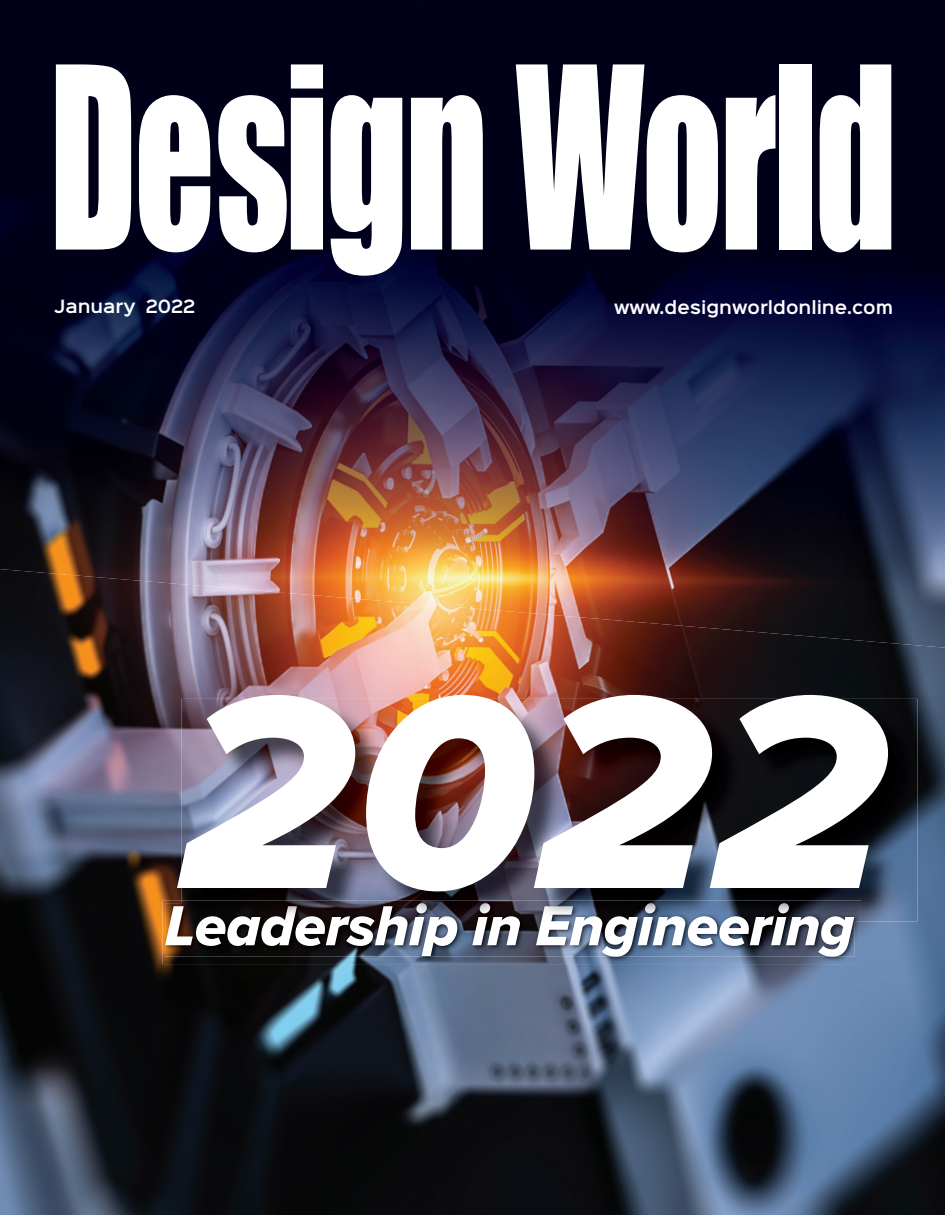
<style>
.page{position:relative;width:945px;height:1215px;background:#fff}
.page>*{position:absolute;margin:0;border:0;box-sizing:border-box;transform-origin:0 0}
.t1{font:285.15px "Proxima Nova Extrabld It";color:#fff}
.t2{font:58.5px "Proxima Nova Extrabld It";letter-spacing:-.01em;color:#fff}
.t3{font:600 16.5px "Sinkin Sans 600";color:#fff}
</style>
<div class="page">
<img style="left:0;top:596px;width:945px;height:619px">
<img style="left:0;top:0;width:419px;height:340px">
<img style="left:419px;top:0;width:420px;height:346px">
<img style="left:839px;top:0;width:106px;height:648px">
<img style="left:0;top:340px;width:631px;height:256px">
<img style="left:628px;top:346px;width:215px;height:293px">
<img style="left:276px;top:592px;width:353px;height:29px">
<svg style="left:56px;top:64px;width:75px;height:186px"></svg>
<svg style="left:139px;top:95px;width:71px;height:157px"></svg>
<svg style="left:218px;top:64px;width:105px;height:188px"></svg>
<svg style="left:331px;top:95px;width:71px;height:181px"></svg>
<svg style="left:411px;top:95px;width:72px;height:155px"></svg>
<svg style="left:516px;top:64px;width:202px;height:188px"></svg>
<svg style="left:726px;top:95px;width:49px;height:155px"></svg>
<div style="left:780px;top:64px;width:32px;height:186px;background:#fff"></div>
<svg style="left:820px;top:64px;width:71px;height:188px"></svg>
<img style="left:163px;top:901px;width:698px;height:63px">
<img style="left:165px;top:903px;width:689px;height:54px">
<img style="left:181px;top:699px;width:684px;height:222px">
<img style="left:865px;top:699px;width:53px;height:222px">
<img style="left:181px;top:901px;width:680px;height:20px">
<img style="left:181px;top:903px;width:673px;height:18px">
<p class="t3" style="left:55px;top:292px;width:142px">January 2022</p>
<p class="t3" style="left:614px;top:293px;width:281px">www.designworldonline.com</p>
<h1 class="t1" style="left:180px;top:580px;width:707px">2022</h1>
<h2 class="t2" style="left:165px;top:882px;width:691px">Leadership in Engineering</h2>
</div>
